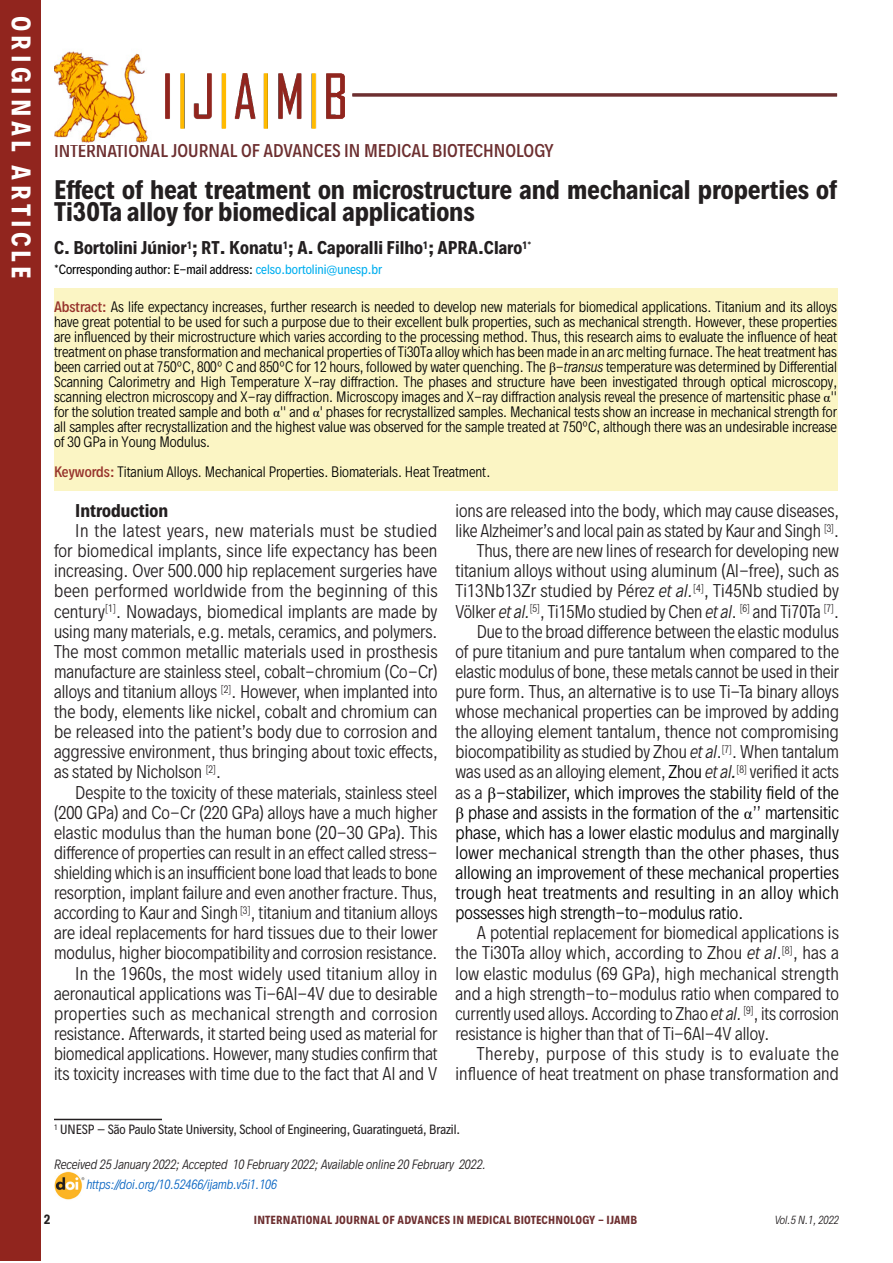
<style>
.page{position:relative;width:893px;height:1263px;background:#fff}
.page>*{position:absolute;margin:0;border:0;box-sizing:border-box;transform-origin:0 0}
.t1{font:700 24px/22.5px "Decalotype";color:#231f20}
.t2{font:700 24px "Decalotype";letter-spacing:.18em;color:#fff}
.Estilo_de_parágrafo_1{font:300 16.5px/20.1px "Decalotype";color:#231f20;text-align:justify}
.Nota_de_roda_pé{font:700 16.5px "Decalotype";color:#231f20}
.t3{font:500 16.5px "Decalotype";color:#6d2f30}
.t4{font:300 13.5px/15px "Decalotype";color:#000;text-align:justify}
.t5{font:italic 300 12px "Decalotype";color:#231f20}
.Nota_de_roda_pé-2{font:12px "Decalotype";color:#231f20}
.t6{font:12px "Decalotype";color:#000}
.t7{font:italic 300 12px "Decalotype";color:#0563c1}
.t8{font:700 12px "Decalotype";color:#231f20}
.t9{font:700 10.5px "Decalotype";letter-spacing:.02em;color:#6d2f30}
.t10{font:italic 300 10.5px "Decalotype";color:#231f20}
.s1{color:#00aeef}
.s2{font-weight:500;color:#97332c}
.s3{font-family:"Times New Roman";font-weight:400}
.s4{font-style:italic}
.s5{color:#000}
.s6{font-weight:400;font-style:italic}
.s7{font-family:"Times New Roman";font-weight:400;color:#000}
</style>
<div class="page">
<img style="left:54px;top:51px;width:94px;height:92px">
<img style="left:166px;top:74px;width:178px;height:55px">
<div style="left:54px;top:288px;width:783px;height:202px;background:#fbf5c4"></div>
<div style="left:0;top:0;width:40px;height:1260px;background:#91251e"></div>
<hr style="left:352px;top:93px;width:485px;height:3px;background:#6d2f30">
<hr style="left:54px;top:1119px;width:108px;height:1px;background:#231f20">
<img style="left:54px;top:1171px;width:31px;height:29px">
<p class="t2" style="left:38px;top:16px;width:265px;rotate:90deg">ORIGINAL ARTICLE</p>
<p class="t3" style="left:54px;top:139px;width:501px">INTERNATIONAL JOURNAL OF ADVANCES IN MEDICAL BIOTECHNOLOGY</p>
<p class="t1" style="left:54px;top:178px;width:784px">Effect of heat treatment on microstructure and mechanical properties of<br>Ti30Ta alloy for biomedical applications</p>
<p class="Nota_de_roda_pé" style="left:54px;top:237px;width:479px">C. Bortolini Júnior<sup>1</sup>; RT. Konatu<sup>1</sup>; A. Caporalli Filho<sup>1</sup>; APRA.Claro<sup>1*</sup></p>
<p class="t6" style="left:54px;top:261px;width:330px">*Corresponding author: E-mail address: <span class="s1">celso.bortolini@unesp.br</span></p>
<p class="t4" style="left:54px;top:299px;width:784px"><span class="s2">Abstract:</span> As life expectancy increases, further research is needed to develop new materials for biomedical applications. Titanium and its alloys have great potential to be used for such a purpose due to their excellent bulk properties, such as mechanical strength. However, these properties are influenced by their microstructure which varies according to the processing method. Thus, this research aims to evaluate the influence of heat treatment on phase transformation and mechanical properties of Ti30Ta alloy which has been made in an arc melting furnace. The heat treatment has been carried out at 750ºC, 800º C and 850ºC for 12 hours, followed by water quenching. The <span class="s3">β</span>-<span class="s4">transus</span> temperature was determined by Differential Scanning Calorimetry and High Temperature X-ray diffraction. The phases and structure have been investigated through optical microscopy, scanning electron microscopy and X-ray diffraction. Microscopy images and X-ray diffraction analysis reveal the presence of martensitic phase <span class="s3">α</span>'' for the solution treated sample and both <span class="s3">α</span>'' and <span class="s3">α</span>' phases for recrystallized samples. Mechanical tests show an increase in mechanical strength for all samples after recrystallization and the highest value was observed for the sample treated at 750ºC, although there was an undesirable increase of 30 GPa in Young Modulus.</p>
<p class="t4" style="left:54px;top:464px;width:438px"><span class="s2">Keywords:</span> Titanium Alloys. Mechanical Properties. Biomaterials. Heat Treatment.</p>
<p class="Nota_de_roda_pé" style="left:75px;top:499px;width:94px">Introduction</p>
<p class="Estilo_de_parágrafo_1" style="left:54px;top:521px;width:385px;text-indent:21px">In the latest years, new materials must be studied for biomedical implants, since life expectancy has been increasing. Over 500.000 hip replacement surgeries have been performed worldwide from the beginning of this century<sup>[1]</sup>. Nowadays, biomedical implants are made by using many materials, e.g. metals, ceramics, and polymers.<br>The most common metallic materials used in prosthesis manufacture are stainless steel, cobalt-chromium (Co-Cr) alloys and titanium alloys <sup>[2]</sup>. However, when implanted into the body, elements like nickel, cobalt and chromium can be released into the patient’s body due to corrosion and aggressive environment, thus bringing about toxic effects, as stated by Nicholson <sup>[2]</sup>.</p>
<p class="Estilo_de_parágrafo_1" style="left:54px;top:782px;width:385px;text-indent:21px">Despite to the toxicity of these materials, stainless steel (200 GPa) and Co-Cr (220 GPa) alloys have a much higher elastic modulus than the human bone (20-30 GPa). This difference of properties can result in an effect called stress&shy;shielding which is an insufficient bone load that leads to bone resorption, implant failure and even another fracture. Thus, according to Kaur and Singh <sup>[3]</sup>, titanium and titanium alloys are ideal replacements for hard tissues due to their lower modulus, higher biocompatibility and corrosion resistance.</p>
<p class="Estilo_de_parágrafo_1" style="left:54px;top:963px;width:385px;text-indent:21px">In the 1960s, the most widely used titanium alloy in aeronautical applications was Ti-6Al-4V due to desirable properties such as mechanical strength and corrosion resistance. Afterwards, it started being used as material for biomedical applications. However, many studies confirm that its toxicity increases with time due to the fact that Al and V</p>
<p class="Estilo_de_parágrafo_1" style="left:455px;top:501px;width:385px">ions are released into the body, which may cause diseases, like Alzheimer’s and local pain as stated by Kaur and Singh <sup>[3]</sup>.</p>
<p class="Estilo_de_parágrafo_1" style="left:455px;top:541px;width:385px;text-indent:21px">Thus, there are new lines of research for developing new titanium alloys without using aluminum (Al-free), such as Ti13Nb13Zr studied by Pérez <span class="s4">et al.</span><sup>[4]</sup>, Ti45Nb studied by Völker <span class="s4">et al.</span><sup>[5]</sup>, Ti15Mo studied by Chen <span class="s4">et al</span>. <sup>[6]</sup> and Ti70Ta <sup>[7]</sup>.</p>
<p class="Estilo_de_parágrafo_1" style="left:455px;top:621px;width:385px;text-indent:21px">Due to the broad difference between the elastic modulus of pure titanium and pure tantalum when compared to the elastic modulus of bone, these metals cannot be used in their pure form. Thus, an alternative is to use Ti-Ta binary alloys whose mechanical properties can be improved by adding the alloying element tantalum, thence not compromising biocompatibility as studied by Zhou <span class="s4">et al</span>.<sup>[7]</sup>. When tantalum was used as an alloying element, <span class="s5">Zhou</span> <span class="s4">et al</span><span class="s6">.</span><sup>[8]</sup> verified it acts as a <span class="s7">β</span><span class="s5">-stabilizer, which improves the stability field of the </span><span class="s7">β</span> <span class="s5">phase and assists in the formation of the</span> <span class="s7">α</span>’’ <span class="s5">martensitic phase, which has a lower elastic modulus and marginally lower mechanical strength than the other phases, thus allowing an improvement of these mechanical properties trough heat treatments and resulting in an alloy which possesses high strength-to-modulus ratio.</span></p>
<p class="Estilo_de_parágrafo_1" style="left:455px;top:923px;width:385px;text-indent:21px">A potential replacement for biomedical applications is the Ti30Ta alloy which, according to Zhou <span class="s4">et al</span>.<sup>[8]</sup>, has a low elastic modulus (69 GPa), high mechanical strength and a high strength-to-modulus ratio when compared to currently used alloys. According to Zhao <span class="s4">et al.</span> <sup>[9]</sup>, its corrosion resistance is higher than that of Ti-6Al-4V alloy.</p>
<p class="Estilo_de_parágrafo_1" style="left:455px;top:1043px;width:385px;text-align:right">Thereby, purpose of this study is to evaluate the influence of heat treatment on phase transformation and</p>
<p class="Nota_de_roda_pé-2" style="left:54px;top:1121px;width:408px"><sup>1</sup> UNESP – São Paulo State University, School of Engineering, Guaratinguetá, Brazil.</p>
<p class="t5" style="left:54px;top:1156px;width:434px">Received 25 January 2022; Accepted 10 February 2022; Available online 20 February 2022.</p>
<p class="t7" style="left:86px;top:1176px;width:192px">https://doi.org/10.52466/ijamb.v5i1.106</p>
<p class="t8" style="left:44px;top:1211px;width:8px">2</p>
<p class="t9" style="left:254px;top:1213px;width:385px">INTERNATIONAL JOURNAL OF ADVANCES IN MEDICAL BIOTECHNOLOGY - IJAMB</p>
<p class="t10" style="left:775px;top:1213px;width:66px">Vol.5 N.1, 2022</p>
</div>
